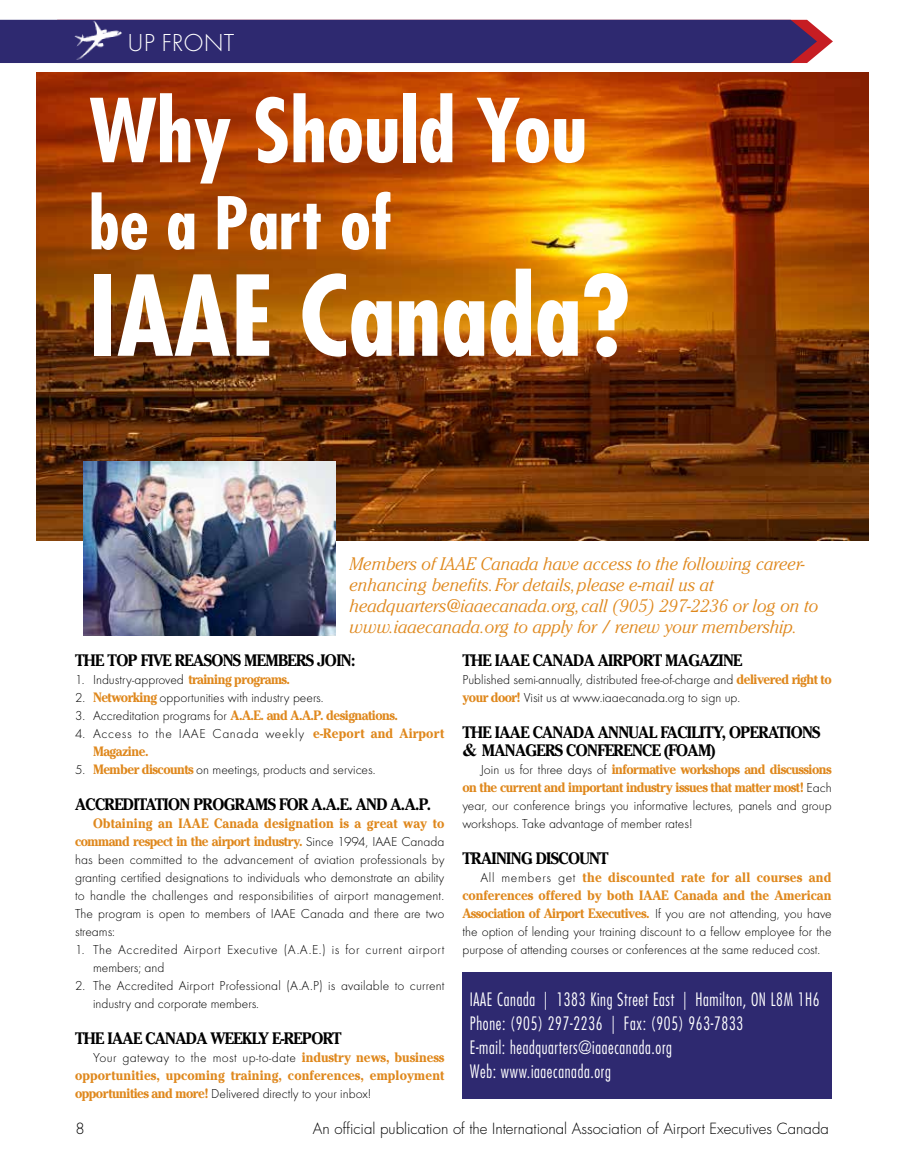
<style>
.page{position:relative;width:905px;height:1175px;background:#fff}
.page>*{position:absolute;margin:0;border:0;box-sizing:border-box;transform-origin:0 0}
.t1{font:700 condensed 108px "Futura";color:#fff}
.t2{font:700 condensed 85.5px "Futura";color:#fff}
.t3{font:700 condensed 70.5px "Futura";color:#fff}
.t4{font:300 25.5px "Futura T";color:#fff}
.t5{font:italic 300 18px/21px "Cheltenham";color:#df881d}
.t6{font:300 condensed 18px/24px "Futura";letter-spacing:.04em;color:#fff;scale:.91 1}
.t7{font:700 16.5px/18px "Cheltenham";letter-spacing:-.04em;color:#000;scale:.93 1}
.t8{font:300 15px "Futura";color:#000}
.t9{font:300 13.5px/18px "Futura T";color:#000}
.t10{font:700 13.5px/18px "Cheltenham";letter-spacing:-.04em;color:#df881d;text-align:right;scale:.93 1}
.t11{font:700 13.5px/18px "Cheltenham";letter-spacing:.005em;color:#df881d;text-align:right;scale:.93 1}
.t12{font:300 13.5px/18px "Futura T";letter-spacing:.035em;color:#000}
.t13{font:700 13.5px "Cheltenham";letter-spacing:.01em;color:#df881d;scale:.93 1}
.t14{font:300 13.5px "Futura T";letter-spacing:.03em;color:#000}
.t15{font:300 13.5px "Futura T";letter-spacing:.045em;color:#000}
.s1{font-family:"Cheltenham";font-weight:700;color:#df881d}
.s2{font-family:"Futura T";font-weight:300;color:#000}
.s3{font-family:"Times New Roman";font-size:18px}
</style>
<div class="page">
<img style="left:36px;top:72px;width:832px;height:468px">
<div style="left:0;top:20px;width:833px;height:43px;background:#2e2970"></div>
<img style="left:71px;top:19px;width:55px;height:42px">
<img style="left:84px;top:461px;width:251px;height:174px">
<div style="left:462px;top:972px;width:369px;height:126px;background:#2e2970"></div>
<h3 class="t4" style="left:128px;top:28px;width:108px">UP FRONT</h3>
<h2 class="t2" style="left:89px;top:78px;width:499px">Why Should You</h2>
<h3 class="t3" style="left:89px;top:179px;width:304px">be a Part of</h3>
<h1 class="t1" style="left:89px;top:249px;width:543px">IAAE Canada?</h1>
<h3 class="t5" style="left:349px;top:553px;width:470px">Members of IAAE Canada have access to the following career&shy;enhancing benefits. For details, please e-mail us at headquarters@iaaecanada.org, call (905) 297-2236 or log on to www.iaaecanada.org to apply for / renew your membership.</h3>
<p class="t7" style="left:75px;top:651px;width:303px">THE TOP FIVE REASONS MEMBERS JOIN:</p>
<p class="t9" style="left:75px;top:670px;width:217px">1. Industry-approved <span class="s1">training programs.</span></p>
<p class="t9" style="left:75px;top:688px;width:250px">2. <span class="s1">Networking</span> opportunities with industry peers.</p>
<p class="t10" style="left:75px;top:706px;width:349px"><span class="s2">3. Accreditation programs for</span> A.A.E. and A.A.P. designations.</p>
<p class="t15" style="left:75px;top:726px;width:371px">4. Access to the IAAE Canada weekly <span class="s1">e-Report and Airport</span></p>
<p class="t10" style="left:93px;top:742px;width:61px">Magazine.</p>
<p class="t9" style="left:75px;top:760px;width:302px">5. <span class="s1">Member discounts</span> on meetings, products and services.</p>
<p class="t7" style="left:75px;top:795px;width:384px">ACCREDITATION PROGRAMS FOR A.A.E. AND A.A.P.</p>
<p class="t11" style="left:75px;top:814px;width:398px">Obtaining an IAAE Canada designation is a great way to command respect in the airport industry. <span class="s2">Since 1994, IAAE Canada</span></p>
<p class="t9" style="left:75px;top:850px;width:371px;text-align:justify">has been committed to the advancement of aviation professionals by granting certified designations to individuals who demonstrate an ability to handle the challenges and responsibilities of airport management.<br>The program is open to members of IAAE Canada and there are two streams:</p>
<p class="t12" style="left:93px;top:940px;width:353px;text-indent:-18px">1. The Accredited Airport Executive (A.A.E.) is for current airport members; and</p>
<p class="t9" style="left:93px;top:976px;width:353px;text-indent:-18px">2. The Accredited Airport Professional (A.A.P) is available to current industry and corporate members.</p>
<p class="t7" style="left:75px;top:1029px;width:288px">THE IAAE CANADA WEEKLY E-REPORT</p>
<p class="t14" style="left:93px;top:1050px;width:353px">Your gateway to the most up-to-date <span class="s1">industry news, business</span></p>
<p class="t13" style="left:75px;top:1067px;width:399px">opportunities, upcoming training, conferences, employment</p>
<p class="t9" style="left:75px;top:1084px;width:298px"><span class="s1">opportunities and more!</span> Delivered directly to your inbox!</p>
<p class="t7" style="left:462px;top:651px;width:302px">THE IAAE CANADA AIRPORT MAGAZINE</p>
<p class="t9" style="left:462px;top:670px;width:371px">Published semi-annually, distributed free-of-charge and <span class="s1">delivered right to your door!</span> Visit us at www.iaaecanada.org to sign up.</p>
<p class="t7" style="left:462px;top:723px;width:386px">THE IAAE CANADA ANNUAL FACILITY, OPERATIONS <span class="s3">&amp;</span> MANAGERS CONFERENCE (FOAM)</p>
<p class="t10" style="left:462px;top:760px;width:398px"><span class="s2">Join us for three days of</span> informative workshops and discussions<br>on the current and important industry issues that matter most! <span class="s2">Each</span></p>
<p class="t9" style="left:462px;top:796px;width:371px">year, our conference brings you informative lectures, panels and group workshops. Take advantage of member rates!</p>
<p class="t7" style="left:462px;top:849px;width:159px">TRAINING DISCOUNT</p>
<p class="t10" style="left:462px;top:868px;width:398px;text-align:justify;text-indent:18px"><span class="s2">All members get</span> the discounted rate for all courses and conferences offered by both IAAE Canada and the American Association of Airport Executives. <span class="s2">If you are not attending, you have</span></p>
<p class="t9" style="left:462px;top:922px;width:371px">the option of lending your training discount to a fellow employee for the purpose of attending courses or conferences at the same reduced cost.</p>
<h3 class="t6" style="left:470px;top:987px;width:386px">IAAE Canada | 1383 King Street East | Hamilton, ON L8M 1H6<br>Phone: (905) 297-2236 | Fax: (905) 963-7833<br>E-mail: headquarters@iaaecanada.org<br>Web: www.iaaecanada.org</h3>
<p class="t8" style="left:75px;top:1119px;width:11px">8</p>
<p class="t8" style="left:313px;top:1119px;width:517px">An official publication of the International Association of Airport Executives Canada</p>
</div>
